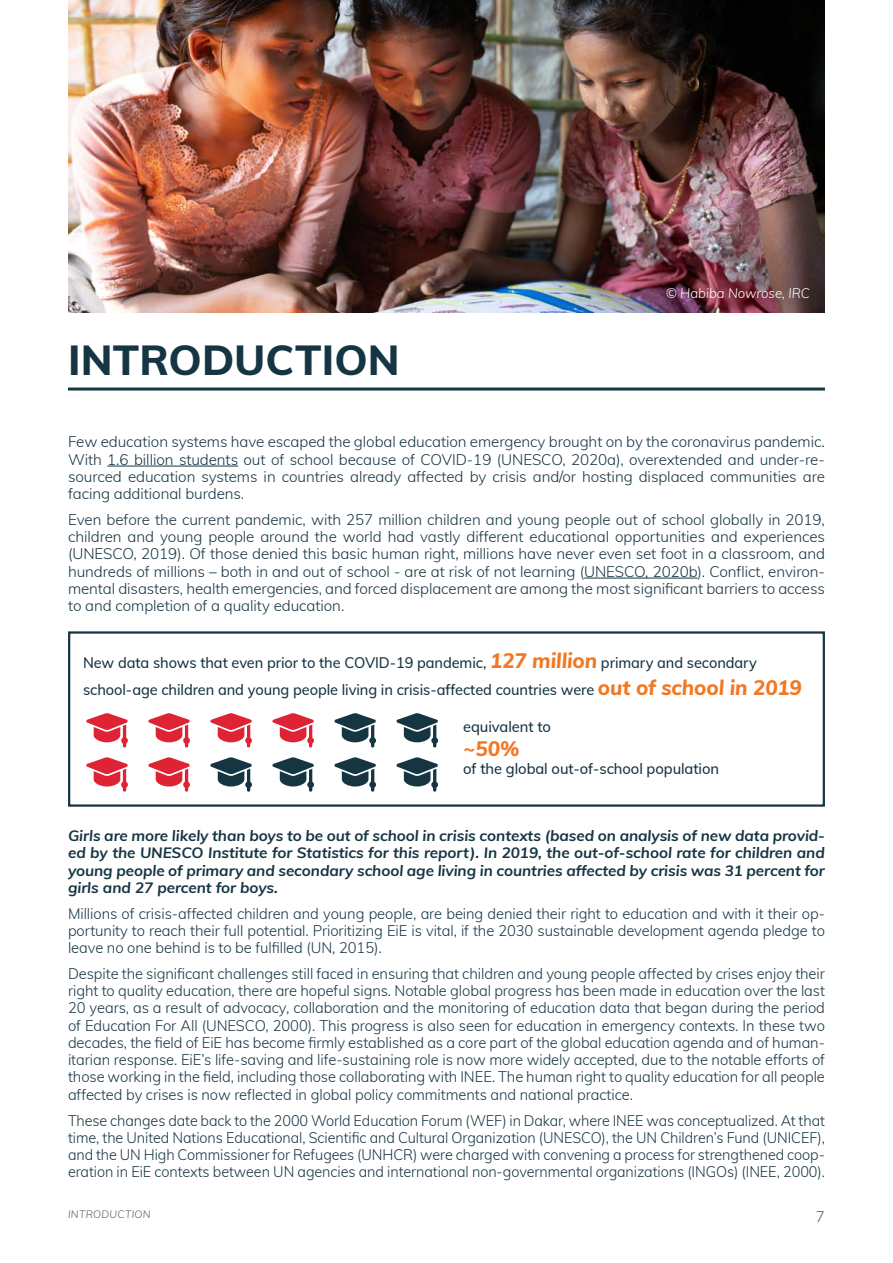
<style>
.page{position:relative;width:893px;height:1263px;background:#fff}
.page>*{position:absolute;margin:0;border:0;box-sizing:border-box;transform-origin:0 0}
.INEE_HEADER_LEVEL2{font:800 42px "Muli";color:#163543}
.INEE_Paragraph{font:italic 800 21px "Muli";color:#f27822}
.INEE_Paragraph-2{font:300 15px/17.2px "Muli";letter-spacing:-.005em;color:#163543;text-align:justify}
.INEE_Paragraph-3{font:300 15px/17.2px "Muli";letter-spacing:-.005em;color:#163543;text-align:justify;scale:.96 1}
.INEE_Paragraph-4{font:italic 700 15px/17.2px "Muli";letter-spacing:-.005em;color:#163543;text-align:justify}
.INEE_Paragraph-5{font:500 15px/27px "Muli";letter-spacing:-.005em;color:#163543}
.t1{font:300 15px "Muli";color:#4f5c67}
.INEE_CAPTION_STYLE{font:italic 300 13.5px "Muli";color:#fff}
.t2{font:italic 300 10.5px "Muli";letter-spacing:.025em;color:#4f5c67}
.s1{font-weight:800;font-style:italic;font-size:21px;color:#f27822}
</style>
<div class="page">
<hr style="left:68px;top:387px;width:757px;height:3px;background:#163543">
<hr style="left:107px;top:466px;width:131px;height:1px;background:#163543">
<hr style="left:584px;top:578px;width:113px;height:1px;background:#163543">
<svg style="left:86px;top:713px;width:42px;height:34px"></svg>
<svg style="left:86px;top:757px;width:42px;height:35px"></svg>
<svg style="left:148px;top:713px;width:42px;height:34px"></svg>
<svg style="left:148px;top:757px;width:42px;height:35px"></svg>
<svg style="left:211px;top:713px;width:41px;height:34px"></svg>
<svg style="left:211px;top:757px;width:41px;height:35px"></svg>
<svg style="left:273px;top:713px;width:41px;height:34px"></svg>
<svg style="left:273px;top:757px;width:41px;height:35px"></svg>
<svg style="left:335px;top:713px;width:41px;height:34px"></svg>
<svg style="left:335px;top:757px;width:41px;height:35px"></svg>
<svg style="left:397px;top:713px;width:41px;height:34px"></svg>
<svg style="left:397px;top:757px;width:41px;height:35px"></svg>
<div style="left:68px;top:631px;width:757px;height:176px;border:2px solid #163543"></div>
<img style="left:68px;top:0;width:757px;height:313px">
<p class="INEE_HEADER_LEVEL2" style="left:68px;top:329px;width:333px">INTRODUCTION</p>
<p class="INEE_CAPTION_STYLE" style="left:666px;top:283px;width:145px">© Habiba Nowrose, IRC</p>
<p class="INEE_Paragraph-2" style="left:68px;top:433px;width:758px">Few education systems have escaped the global education emergency brought on by the coronavirus pandemic.<br>With 1.6 billion students out of school because of COVID-19 (UNESCO, 2020a), overextended and under-re&shy;sourced education systems in countries already affected by crisis and/or hosting displaced communities are facing additional burdens.</p>
<p class="INEE_Paragraph-2" style="left:68px;top:510px;width:758px">Even before the current pandemic, with 257 million children and young people out of school globally in 2019, children and young people around the world had vastly different educational opportunities and experiences (UNESCO, 2019). Of those denied this basic human right, millions have never even set foot in a classroom, and hundreds of millions – both in and out of school - are at risk of not learning (UNESCO, 2020b). Conflict, environ&shy;mental disasters, health emergencies, and forced displacement are among the most significant barriers to access to and completion of a quality education.</p>
<p class="INEE_Paragraph-5" style="left:83px;top:648px;width:720px">New data shows that even prior to the COVID-19 pandemic, <span class="s1">127 million</span> primary and secondary school-age children and young people living in crisis-affected countries were <span class="s1">out of school in 2019</span></p>
<p class="INEE_Paragraph-5" style="left:463px;top:713px;width:89px">equivalent to</p>
<p class="INEE_Paragraph" style="left:463px;top:733px;width:58px">~50%</p>
<p class="INEE_Paragraph-5" style="left:463px;top:755px;width:257px">of the global out-of-school population</p>
<p class="INEE_Paragraph-4" style="left:68px;top:826px;width:758px">Girls are more likely than boys to be out of school in crisis contexts (based on analysis of new data provid&shy;ed by the UNESCO Institute for Statistics for this report). In 2019, the out-of-school rate for children and young people of primary and secondary school age living in countries affected by crisis was 31 percent for girls and 27 percent for boys.</p>
<p class="INEE_Paragraph-2" style="left:68px;top:904px;width:758px">Millions of crisis-affected children and young people, are being denied their right to education and with it their op&shy;portunity to reach their full potential. Prioritizing EiE is vital, if the 2030 sustainable development agenda pledge to leave no one behind is to be fulfilled (UN, 2015).</p>
<p class="INEE_Paragraph-2" style="left:68px;top:964px;width:758px">Despite the significant challenges still faced in ensuring that children and young people affected by crises enjoy their right to quality education, there are hopeful signs. Notable global progress has been made in education over the last 20 years, as a result of advocacy, collaboration and the monitoring of education data that began during the period of Education For All (UNESCO, 2000). This progress is also seen for education in emergency contexts. In these two decades, the field of EiE has become firmly established as a core part of the global education agenda and of human&shy;itarian response. EiE’s life-saving and life-sustaining role is now more widely accepted, due to the notable efforts of those working in the field, including those collaborating with INEE. The human right to quality education for all people affected by crises is now reflected in global policy commitments and national practice.</p>
<p class="INEE_Paragraph-3" style="left:68px;top:1111px;width:790px">These changes date back to the 2000 World Education Forum (WEF) in Dakar, where INEE was conceptualized. At that time, the United Nations Educational, Scientific and Cultural Organization (UNESCO), the UN Children’s Fund (UNICEF), and the UN High Commissioner for Refugees (UNHCR) were charged with convening a process for strengthened coop&shy;eration in EiE contexts between UN agencies and international non-governmental organizations (INGOs) (INEE, 2000).</p>
<p class="t2" style="left:68px;top:1206px;width:84px">INTRODUCTION</p>
<p class="t1" style="left:816px;top:1206px;width:10px">7</p>
</div>
